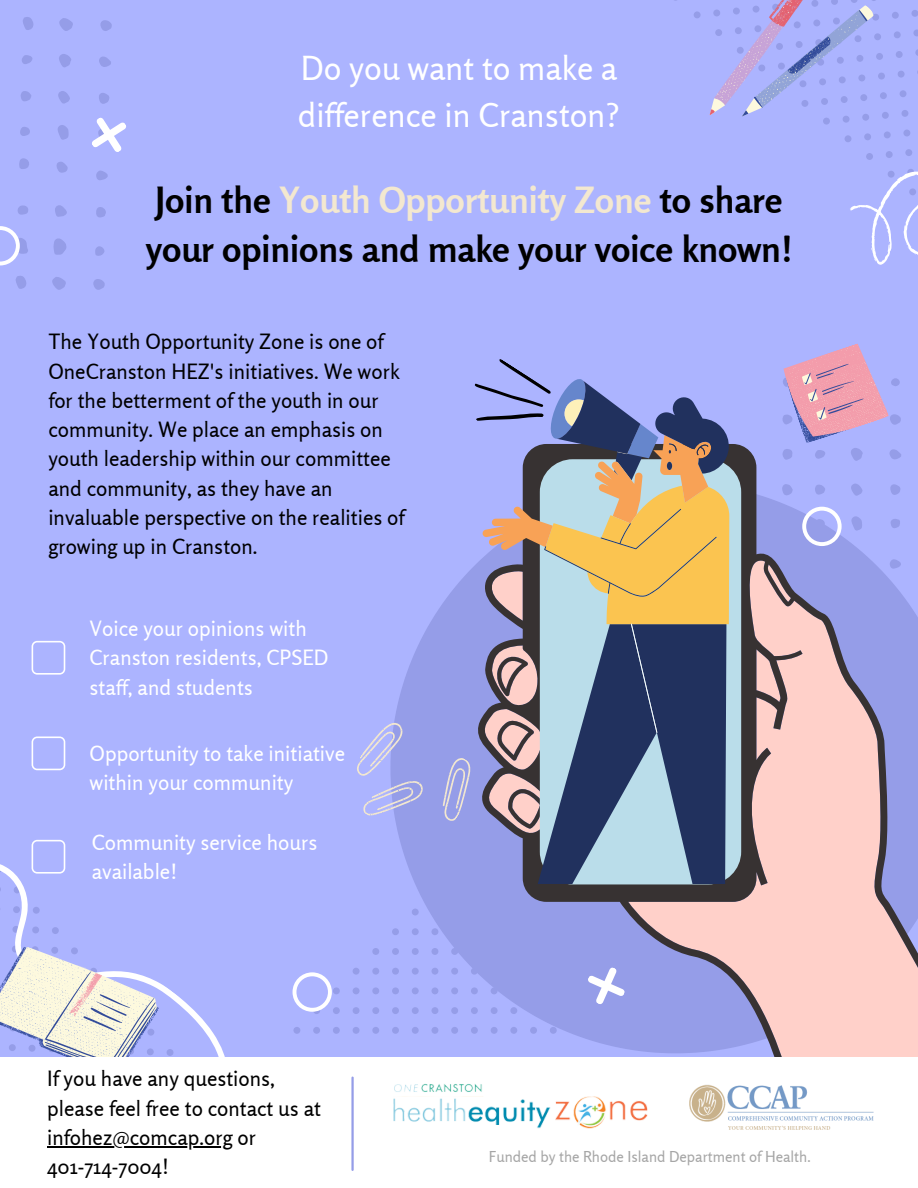
<style>
.page{position:relative;width:918px;height:1188px;background:#acb4ff}
.page>*{position:absolute;margin:0;border:0;box-sizing:border-box;transform-origin:0 0}
.t1{font:700 36px/49.5px "Rosario";color:#000}
.t2{font:33px/46.2px "Rosario";color:#fff}
.t3{font:21px/29.2px "Rosario";color:#000}
.t4{font:21px/29.2px "Rosario";color:#fff}
.t5{font:15px "Rosario";color:#a6a6a6}
.s1{color:#f3e8d0}
</style>
<div class="page">
<div style="left:372px;top:1027px;width:7px;height:7px;background:#959de8;border-radius:50%"></div>
<div style="left:372px;top:1007px;width:7px;height:7px;background:#959de8;border-radius:50%"></div>
<div style="left:372px;top:987px;width:7px;height:7px;background:#959de8;border-radius:50%"></div>
<div style="left:372px;top:968px;width:7px;height:7px;background:#959de8;border-radius:50%"></div>
<div style="left:372px;top:948px;width:7px;height:7px;background:#959de8;border-radius:50%"></div>
<div style="left:353px;top:1027px;width:7px;height:7px;background:#959de8;border-radius:50%"></div>
<div style="left:353px;top:1007px;width:7px;height:7px;background:#959de8;border-radius:50%"></div>
<div style="left:353px;top:987px;width:7px;height:7px;background:#959de8;border-radius:50%"></div>
<div style="left:353px;top:968px;width:7px;height:7px;background:#959de8;border-radius:50%"></div>
<div style="left:333px;top:1027px;width:7px;height:7px;background:#959de8;border-radius:50%"></div>
<div style="left:333px;top:1007px;width:7px;height:7px;background:#959de8;border-radius:50%"></div>
<div style="left:333px;top:987px;width:7px;height:7px;background:#959de8;border-radius:50%"></div>
<div style="left:313px;top:1027px;width:7px;height:7px;background:#959de8;border-radius:50%"></div>
<div style="left:313px;top:1007px;width:7px;height:7px;background:#959de8;border-radius:50%"></div>
<div style="left:293px;top:1027px;width:7px;height:7px;background:#959de8;border-radius:50%"></div>
<svg style="left:0;top:839px;width:261px;height:219px"></svg>
<svg style="left:392px;top:884px;width:79px;height:150px"></svg>
<svg style="left:471px;top:444px;width:447px;height:614px"></svg>
<svg style="left:0;top:941px;width:166px;height:117px"></svg>
<div style="left:0;top:1058px;width:918px;height:130px;background:#fff"></div>
<div style="left:540px;top:459px;width:201px;height:425px;background:#baddea;border-radius:33px"></div>
<svg style="left:580px;top:960px;width:52px;height:52px"></svg>
<svg style="left:802px;top:507px;width:40px;height:53px"></svg>
<div style="left:911px;top:10px;width:7px;height:7px;background:#959de8;border-radius:50%"></div>
<div style="left:892px;top:12px;width:7px;height:7px;background:#959de8;border-radius:50%"></div>
<div style="left:872px;top:14px;width:7px;height:7px;background:#959de8;border-radius:50%"></div>
<svg style="left:913px;top:29px;width:5px;height:7px"></svg>
<div style="left:894px;top:31px;width:7px;height:7px;background:#959de8;border-radius:50%"></div>
<div style="left:874px;top:33px;width:7px;height:7px;background:#959de8;border-radius:50%"></div>
<svg style="left:915px;top:49px;width:3px;height:7px"></svg>
<div style="left:896px;top:51px;width:7px;height:7px;background:#959de8;border-radius:50%"></div>
<div style="left:876px;top:53px;width:7px;height:7px;background:#959de8;border-radius:50%"></div>
<div style="left:897px;top:71px;width:8px;height:7px;background:#959de8;border-radius:50%"></div>
<div style="left:878px;top:72px;width:7px;height:8px;background:#959de8;border-radius:50%"></div>
<div style="left:899px;top:90px;width:8px;height:7px;background:#959de8;border-radius:50%"></div>
<div style="left:880px;top:92px;width:7px;height:7px;background:#959de8;border-radius:50%"></div>
<div style="left:901px;top:110px;width:8px;height:7px;background:#959de8;border-radius:50%"></div>
<div style="left:882px;top:112px;width:7px;height:7px;background:#959de8;border-radius:50%"></div>
<div style="left:903px;top:129px;width:8px;height:8px;background:#959de8;border-radius:50%"></div>
<div style="left:884px;top:131px;width:7px;height:8px;background:#959de8;border-radius:50%"></div>
<div style="left:905px;top:149px;width:7px;height:7px;background:#959de8;border-radius:50%"></div>
<div style="left:886px;top:151px;width:7px;height:7px;background:#959de8;border-radius:50%"></div>
<div style="left:866px;top:153px;width:7px;height:7px;background:#959de8;border-radius:50%"></div>
<div style="left:907px;top:169px;width:7px;height:7px;background:#959de8;border-radius:50%"></div>
<svg style="left:694px;top:0;width:183px;height:142px"></svg>
<svg style="left:357px;top:359px;width:373px;height:525px"></svg>
<svg style="left:53px;top:238px;width:13px;height:17px"></svg>
<svg style="left:58px;top:125px;width:11px;height:15px"></svg>
<svg style="left:59px;top:18px;width:14px;height:13px"></svg>
<svg style="left:59px;top:54px;width:12px;height:13px"></svg>
<svg style="left:58px;top:91px;width:12px;height:13px"></svg>
<svg style="left:55px;top:205px;width:12px;height:12px"></svg>
<svg style="left:100px;top:20px;width:12px;height:11px"></svg>
<svg style="left:23px;top:17px;width:10px;height:13px"></svg>
<svg style="left:99px;top:57px;width:12px;height:10px"></svg>
<svg style="left:57px;top:162px;width:11px;height:11px"></svg>
<svg style="left:96px;top:171px;width:12px;height:9px"></svg>
<svg style="left:96px;top:207px;width:10px;height:10px"></svg>
<svg style="left:19px;top:158px;width:10px;height:11px"></svg>
<svg style="left:21px;top:91px;width:10px;height:10px"></svg>
<svg style="left:18px;top:205px;width:10px;height:10px"></svg>
<svg style="left:52px;top:277px;width:14px;height:13px"></svg>
<svg style="left:93px;top:279px;width:12px;height:11px"></svg>
<svg style="left:16px;top:276px;width:10px;height:13px"></svg>
<svg style="left:95px;top:246px;width:9px;height:10px"></svg>
<svg style="left:22px;top:55px;width:10px;height:9px"></svg>
<svg style="left:20px;top:127px;width:10px;height:9px"></svg>
<svg style="left:92px;top:93px;width:34px;height:59px"></svg>
<svg style="left:850px;top:171px;width:68px;height:94px"></svg>
<svg style="left:782px;top:343px;width:120px;height:118px"></svg>
<svg style="left:32px;top:641px;width:33px;height:34px"></svg>
<svg style="left:32px;top:737px;width:33px;height:33px"></svg>
<svg style="left:32px;top:840px;width:33px;height:34px"></svg>
<svg style="left:293px;top:972px;width:39px;height:40px"></svg>
<svg style="left:0;top:226px;width:28px;height:39px"></svg>
<hr style="left:351px;top:1078px;width:3px;height:92px;background:#959de8">
<img style="left:689px;top:1084px;width:185px;height:46px">
<img style="left:393px;top:1084px;width:255px;height:45px">
<hr style="left:47px;top:1146px;width:186px;height:1px;background:#000">
<p class="t2" style="left:298px;top:45px;width:324px">Do you want to make a difference in Cranston?</p>
<p class="t1" style="left:146px;top:175px;width:648px">Join the <span class="s1">Youth Opportunity Zone</span> to share your opinions and make your voice known!</p>
<p class="t3" style="left:48px;top:327px;width:358px">The Youth Opportunity Zone is one of OneCranston HEZ's initiatives. We work for the betterment of the youth in our community. We place an emphasis on youth leadership within our committee and community, as they have an invaluable perspective on the realities of growing up in Cranston.</p>
<p class="t4" style="left:90px;top:614px;width:241px">Voice your opinions with<br>Cranston residents, CPSED staff, and students</p>
<p class="t4" style="left:90px;top:739px;width:257px">Opportunity to take initiative within your community</p>
<p class="t4" style="left:92px;top:827px;width:227px">Community service hours available!</p>
<p class="t3" style="left:47px;top:1064px;width:275px">If you have any questions, please feel free to contact us at infohez@comcap.org or</p>
<p class="t3" style="left:47px;top:1152px;width:123px">401-714-7004!</p>
<p class="t5" style="left:489px;top:1148px;width:324px">Funded by the Rhode Island Department of Health.</p>
</div>
